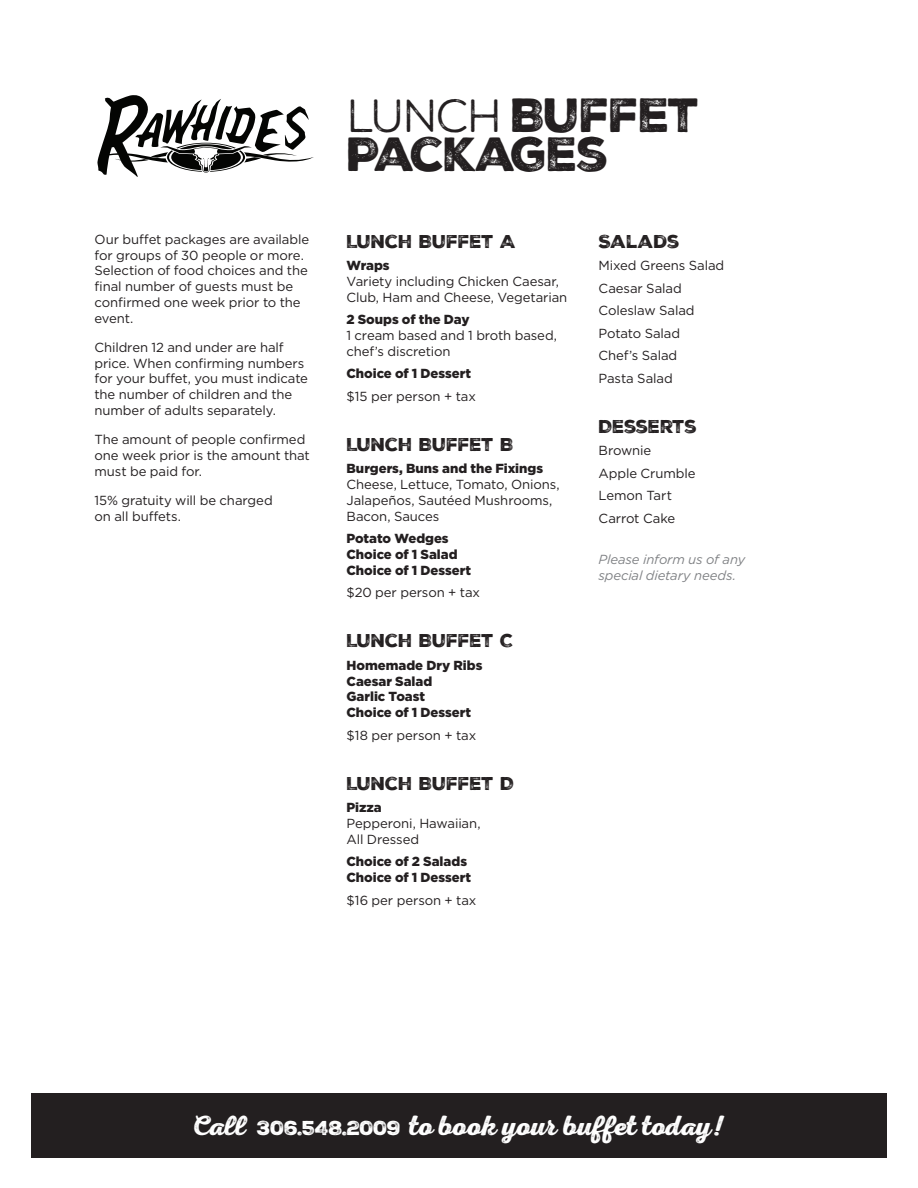
<style>
.page{position:relative;width:918px;height:1188px;background:#fff}
.page>*{position:absolute;margin:0;border:0;box-sizing:border-box;transform-origin:0 0}
.t1{font:46.5px/39px "Nexa Rust Sans Black 02";letter-spacing:-.045em;color:#231f20}
.t2{font:28.05px "Nexa Rust Script B 01";letter-spacing:.02em;color:#fff}
.t3{font:18px "Nexa Rust Sans Black 02";letter-spacing:-.025em;color:#231f20}
.t4{font:13.2px/15.8px "Gotham";letter-spacing:-.005em;color:#231f20}
.t5{font:900 13.2px/15.8px "Gotham";letter-spacing:-.005em;color:#231f20}
.t6{font:italic 13.2px/15.8px "Gotham";letter-spacing:-.01em;color:#808285}
.s1{font-family:"Nexa Rust Sans Book 01"}
.s2{font-family:"Nexa Rust Sans Black 02";font-size:19.5px}
</style>
<div class="page">
<div style="left:31px;top:1094px;width:856px;height:64px;background:#231f20"></div>
<svg style="left:97px;top:95px;width:217px;height:82px"></svg>
<p class="t4" style="left:94px;top:231px;width:216px">Our buffet packages are available for groups of 30 people or more.<br>Selection of food choices and the final number of guests must be confirmed one week prior to the event.</p>
<p class="t4" style="left:94px;top:339px;width:215px">Children 12 and under are half price. When confirming numbers for your buffet, you must indicate the number of children and the number of adults separately.</p>
<p class="t4" style="left:94px;top:431px;width:217px">The amount of people confirmed one week prior is the amount that must be paid for.</p>
<p class="t4" style="left:94px;top:492px;width:180px">15% gratuity will be charged on all buffets.</p>
<h1 class="t1" style="left:346px;top:97px;width:355px"><span class="s1">LUNCH</span> BUFFET<br>PACKAGES</h1>
<h3 class="t3" style="left:346px;top:229px;width:171px">LUNCH BUFFET A</h3>
<p class="t5" style="left:346px;top:257px;width:45px">Wraps</p>
<p class="t4" style="left:346px;top:273px;width:222px">Variety including Chicken Caesar,<br>Club, Ham and Cheese, Vegetarian</p>
<p class="t5" style="left:346px;top:311px;width:125px">2 Soups of the Day</p>
<p class="t4" style="left:346px;top:327px;width:212px">1 cream based and 1 broth based, chef’s discretion</p>
<p class="t5" style="left:346px;top:365px;width:126px">Choice of 1 Dessert</p>
<p class="t4" style="left:346px;top:388px;width:131px">$15 per person + tax</p>
<h3 class="t3" style="left:346px;top:432px;width:169px">LUNCH BUFFET B</h3>
<p class="t5" style="left:346px;top:461px;width:198px">Burgers, Buns and the Fixings</p>
<p class="t4" style="left:346px;top:476px;width:215px">Cheese, Lettuce, Tomato, Onions,<br>Jalapeños, Sautéed Mushrooms,<br>Bacon, Sauces</p>
<p class="t5" style="left:346px;top:530px;width:126px">Potato Wedges<br>Choice of 1 Salad<br>Choice of 1 Dessert</p>
<p class="t4" style="left:346px;top:584px;width:135px">$20 per person + tax</p>
<h3 class="t3" style="left:346px;top:629px;width:168px">LUNCH BUFFET C</h3>
<p class="t5" style="left:346px;top:657px;width:137px">Homemade Dry Ribs<br>Caesar Salad<br>Garlic Toast<br>Choice of 1 Dessert</p>
<p class="t4" style="left:346px;top:727px;width:131px">$18 per person + tax</p>
<h3 class="t3" style="left:346px;top:771px;width:169px">LUNCH BUFFET D</h3>
<p class="t5" style="left:346px;top:800px;width:37px">Pizza</p>
<p class="t4" style="left:346px;top:815px;width:136px">Pepperoni, Hawaiian,<br>All Dressed</p>
<p class="t5" style="left:346px;top:854px;width:126px">Choice of 2 Salads<br>Choice of 1 Dessert</p>
<p class="t4" style="left:346px;top:892px;width:131px">$16 per person + tax</p>
<h3 class="t3" style="left:598px;top:229px;width:83px">SALADS</h3>
<p class="t4" style="left:598px;top:254px;width:127px;line-height:22.5px">Mixed Greens Salad<br>Caesar Salad<br>Coleslaw Salad<br>Potato Salad<br>Chef’s Salad<br>Pasta Salad</p>
<h3 class="t3" style="left:598px;top:414px;width:100px">DESSERTS</h3>
<p class="t4" style="left:598px;top:439px;width:99px;line-height:22.5px">Brownie<br>Apple Crumble<br>Lemon Tart<br>Carrot Cake</p>
<p class="t6" style="left:598px;top:551px;width:148px">Please inform us of any special dietary needs.</p>
<h2 class="t2" style="left:193px;top:1109px;width:534px">Call <span class="s2">306.548.2009</span> to book your buffet today!</h2>
</div>
